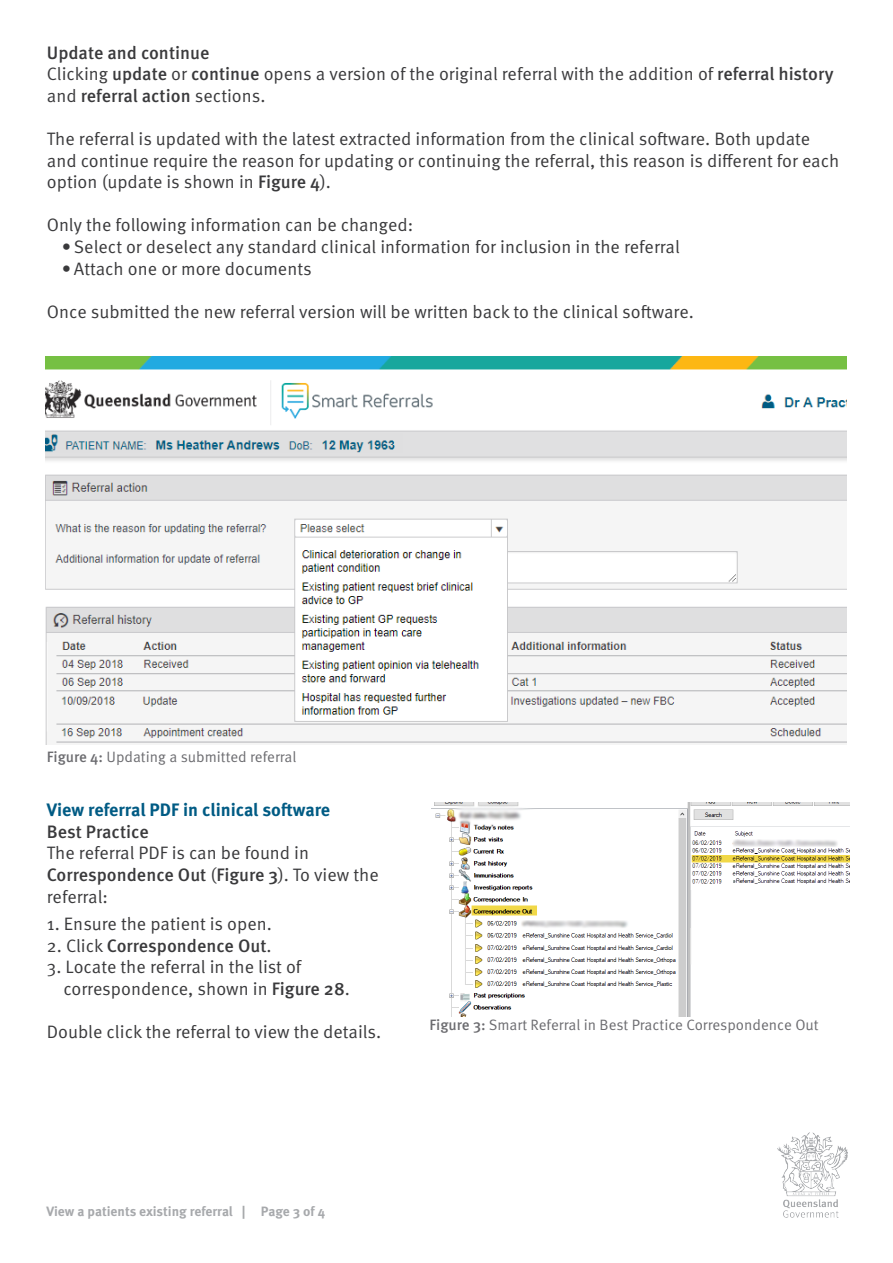
<style>
.page{position:relative;width:893px;height:1263px;background:#fff}
.page>*{position:absolute;margin:0;border:0;box-sizing:border-box;transform-origin:0 0}
.t1{font:18px/21.6px "Meta Pro Norm";color:#3a3a3c}
.Heading_3{font:500 18px "Meta Pro";color:#3a3a3c}
.Heading_2{font:700 18px "Meta Pro";color:#005b84}
.t2{font:15px "Meta Pro Norm";color:#6c6c70}
.t3{font:700 13.5px "Meta Pro";color:#a7a9ac}
.s1{font-family:"Meta Pro";font-weight:500}
.s2{font-family:"Meta Pro Norm";font-weight:400}
</style>
<div class="page">
<img style="left:777px;top:1133px;width:71px;height:85px">
<img style="left:45px;top:357px;width:802px;height:387px">
<img style="left:431px;top:802px;width:419px;height:215px">
<p class="Heading_3" style="left:47px;top:38px;width:164px">Update and continue</p>
<p class="t1" style="left:47px;top:62px;width:788px">Clicking <span class="s1">update</span> or <span class="s1">continue</span> opens a version of the original referral with the addition of <span class="s1">referral history </span>and <span class="s1">referral action</span> sections.</p>
<p class="t1" style="left:47px;top:127px;width:794px">The referral is updated with the latest extracted information from the clinical software. Both update and continue require the reason for updating or continuing the referral, this reason is different for each option (update is shown in <span class="s1">Figure 4</span>).</p>
<p class="t1" style="left:47px;top:213px;width:368px">Only the following information can be changed:</p>
<p class="t1" style="left:62px;top:235px;width:619px">•Select or deselect any standard clinical information for inclusion in the referral</p>
<p class="t1" style="left:62px;top:256px;width:251px">•Attach one or more documents</p>
<p class="t1" style="left:47px;top:300px;width:648px">Once submitted the new referral version will be written back to the clinical software.</p>
<p class="t2" style="left:47px;top:746px;width:251px"><span class="s1">Figure 4:</span> Updating a submitted referral</p>
<p class="Heading_2" style="left:47px;top:796px;width:285px">View referral PDF in clinical software</p>
<p class="Heading_3" style="left:47px;top:818px;width:103px">Best Practice</p>
<p class="t1" style="left:47px;top:841px;width:333px">The referral PDF is can be found in<br><span class="s1">Correspondence Out</span> (<span class="s1">Figure 3</span>). To view the referral:</p>
<p class="t1" style="left:47px;top:912px;width:226px">1. Ensure the patient is open.</p>
<p class="Heading_3" style="left:47px;top:932px;width:226px"><span class="s2">2. Click</span> Correspondence Out<span class="s2">.</span></p>
<p class="t1" style="left:63px;top:955px;width:288px;text-indent:-17px">3. Locate the referral in the list of correspondence, shown in <span class="s1">Figure 28</span>.</p>
<p class="t1" style="left:47px;top:1020px;width:336px">Double click the referral to view the details.</p>
<p class="t2" style="left:430px;top:1014px;width:391px"><span class="s1">Figure 3:</span> Smart Referral in Best Practice Correspondence Out</p>
<p class="t3" style="left:46px;top:1201px;width:280px">View a patients existing referral | Page 3 of 4</p>
</div>
